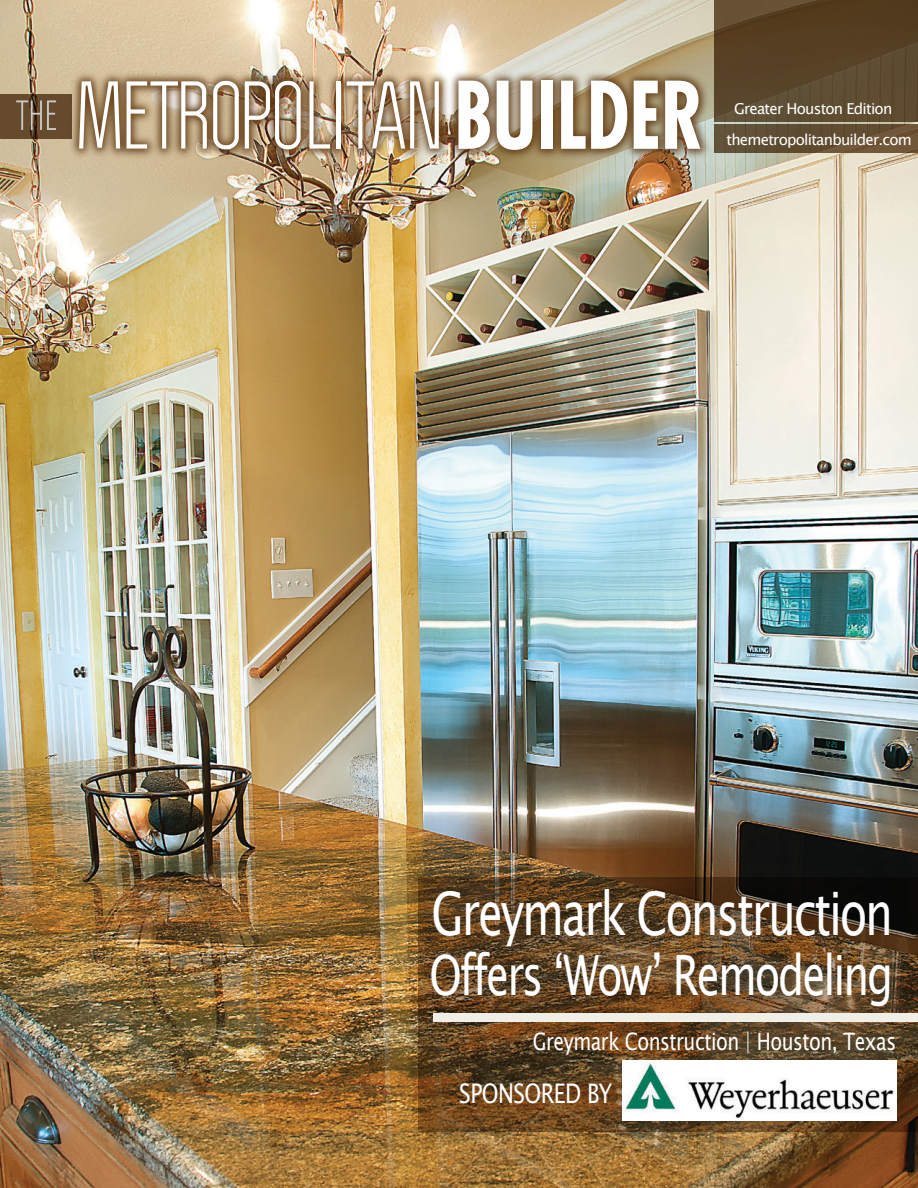
<style>
.page{position:relative;width:918px;height:1188px;background:#fff}
.page>*{position:absolute;margin:0;border:0;box-sizing:border-box;transform-origin:0 0}
.t1{font:60px "Lucida Sans Unicode";letter-spacing:-.05em;color:#fff;scale:.75 1}
.t2{font:55.5px "Lucida Sans Unicode";letter-spacing:-.05em;color:#fff;scale:.75 1}
.t3{font:27px "Lucida Sans Unicode";letter-spacing:-.025em;color:#fff;scale:.8 1}
.t4{font:24px "Lucida Sans Unicode";letter-spacing:-.025em;color:#fff;scale:.8 1}
.t5{font:15px/31px "Lucida Sans Unicode";letter-spacing:-.05em;color:#fff}
</style>
<div class="page">
<img style="left:0;top:0;width:918px;height:1188px">
<svg style="left:418px;top:877px;width:500px;height:255px;background:#5d4224"></svg>
<svg style="left:714px;top:0;width:204px;height:122px;background:#594429"></svg>
<div style="left:714px;top:125px;width:204px;height:28px;background:linear-gradient(to right,#5a4d34,#6e5335)"></div>
<div style="left:0;top:94px;width:72px;height:45px;background:#664a2c"></div>
<img style="left:16px;top:17px;width:704px;height:156px">
<svg style="left:16px;top:100px;width:40px;height:30px"></svg>
<svg style="left:458px;top:81px;width:32px;height:68px"></svg>
<svg style="left:497px;top:81px;width:35px;height:69px"></svg>
<div style="left:541px;top:81px;width:12px;height:68px;background:#fff"></div>
<svg style="left:561px;top:77px;width:66px;height:72px"></svg>
<svg style="left:634px;top:81px;width:24px;height:68px"></svg>
<svg style="left:665px;top:81px;width:35px;height:68px"></svg>
<svg style="left:79px;top:81px;width:41px;height:68px"></svg>
<svg style="left:127px;top:81px;width:80px;height:68px"></svg>
<svg style="left:213px;top:81px;width:26px;height:68px"></svg>
<img style="left:245px;top:81px;width:56px;height:68px">
<svg style="left:309px;top:81px;width:21px;height:68px"></svg>
<hr style="left:336px;top:81px;width:4px;height:68px;background:#fff">
<img style="left:347px;top:81px;width:92px;height:68px">
<div style="left:433px;top:1013px;width:485px;height:8px;background:#f0efe7"></div>
<img style="left:622px;top:1061px;width:274px;height:59px">
<p class="t5" style="left:727px;top:93px;width:187px;text-indent:7px">Greater Houston Edition themetropolitanbuilder.com</p>
<h1 class="t1" style="left:432px;top:867px;width:617px">Greymark Construction</h1>
<h2 class="t2" style="left:430px;top:932px;width:620px">Offers ‘Wow’ Remodeling</h2>
<h3 class="t4" style="left:533px;top:1022px;width:456px">Greymark Construction | Houston, Texas</h3>
<h3 class="t3" style="left:459px;top:1072px;width:193px">SPONSORED BY</h3>
</div>
